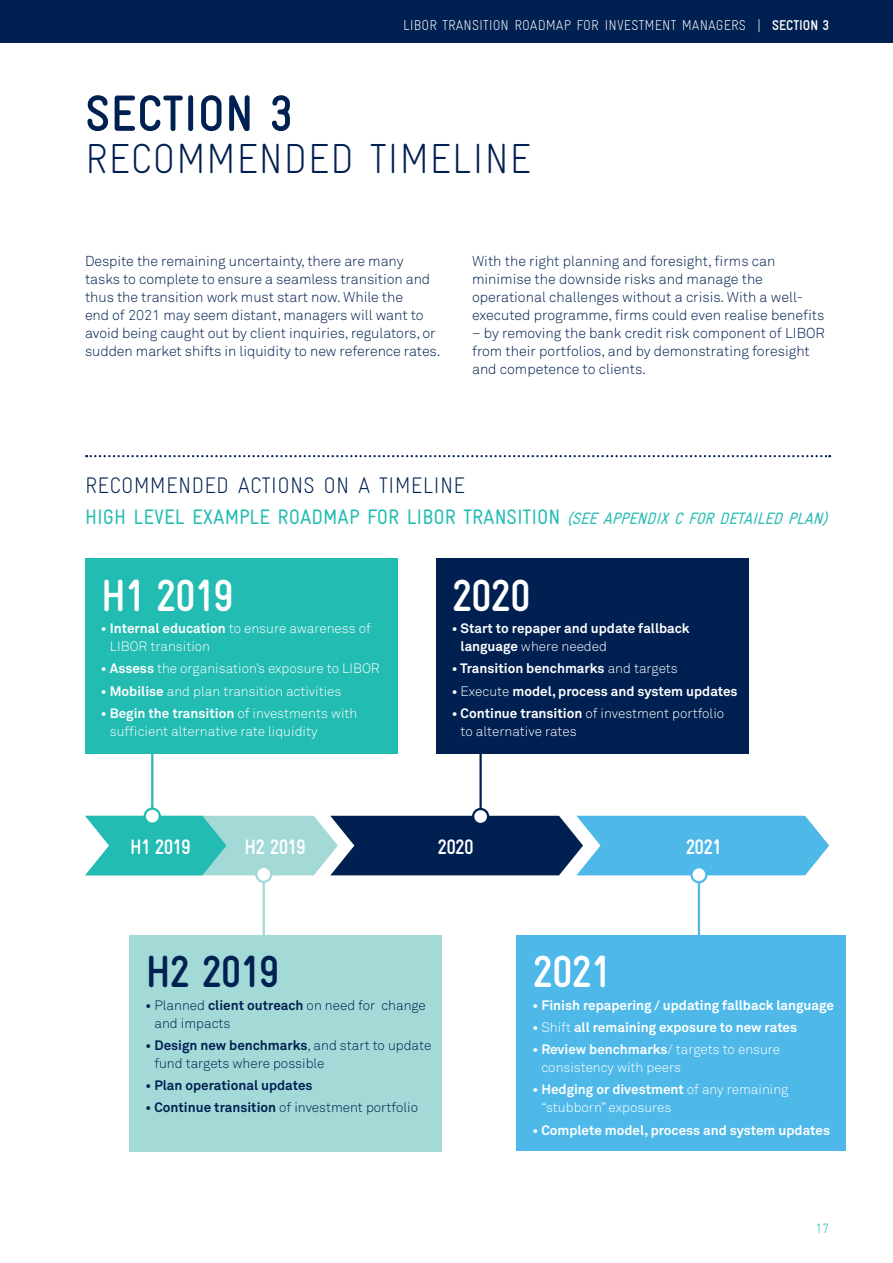
<style>
.page{position:relative;width:893px;height:1263px;background:#fff}
.page>*{position:absolute;margin:0;border:0;box-sizing:border-box;transform-origin:0 0}
.PAGEHEADER{font:700 51px "Gravur Condensed";letter-spacing:.01em;color:#002051}
.t1{font:700 45px "Gravur Condensed";letter-spacing:-.03em;color:#fff}
.t2{font:700 45px "Gravur Condensed";letter-spacing:-.03em;color:#002051}
.PAGEHEADER-2{font:300 42px "Gravur Condensed";letter-spacing:.01em;color:#002051}
.t3{font:300 22.5px "Gravur Condensed";letter-spacing:.01em;color:#002051}
.t4{font:21px "Gravur Condensed";color:#22bcb3}
.t5{font:700 21px "Gravur Condensed";letter-spacing:-.04em;color:#fff}
.t6{font:300 14.25px/18px "Akkurat Std";letter-spacing:-.005em;color:#002051}
.t7{font:300 14.25px "Gravur Condensed";color:#fff}
.t8{font:300 13.5px/18px "Akkurat Std";color:#fff}
.t9{font:700 13.5px/18px "Akkurat Std";color:#fff}
.t10{font:300 13.5px/18px "Akkurat Std";color:#002051}
.t11{font:700 13.5px "Akkurat Std";color:#002051}
.t12{font:300 13.5px "Gravur Condensed";color:#22bcb3}
.s1{font-weight:700}
.s2{font-style:italic;font-size:16.5px}
.s3{font-weight:300}
</style>
<div class="page">
<div style="left:0;top:0;width:893px;height:43px;background:#002051"></div>
<svg style="left:86px;top:455px;width:744px;height:2px"></svg>
<svg style="left:85px;top:816px;width:744px;height:59px;background:#4994b0"></svg>
<div style="left:85px;top:558px;width:313px;height:196px;background:#22bcb3"></div>
<div style="left:130px;top:935px;width:312px;height:216px;background:#a3d9d6"></div>
<div style="left:436px;top:558px;width:312px;height:196px;background:#002051"></div>
<div style="left:517px;top:935px;width:329px;height:216px;background:#4eb9e9"></div>
<hr style="left:151px;top:748px;width:2px;height:61px;background:#22bcb3">
<svg style="left:145px;top:809px;width:15px;height:15px"></svg>
<div style="left:144px;top:807px;width:17px;height:18px;border:2px solid #22bcb3;border-radius:50%"></div>
<hr style="left:263px;top:881px;width:2px;height:62px;background:#a3d9d6">
<div style="left:256px;top:867px;width:15px;height:15px;background:#fff;border-radius:50%"></div>
<div style="left:255px;top:866px;width:17px;height:17px;border:2px solid #a3d9d6;border-radius:50%"></div>
<hr style="left:698px;top:882px;width:2px;height:61px;background:#4eb9e9">
<div style="left:691px;top:867px;width:15px;height:15px;background:#fff;border-radius:50%"></div>
<div style="left:690px;top:866px;width:17px;height:17px;border:2px solid #4eb9e9;border-radius:50%"></div>
<hr style="left:479px;top:748px;width:3px;height:61px;background:#002051">
<div style="left:473px;top:809px;width:15px;height:15px;background:#fff;border-radius:50%"></div>
<div style="left:472px;top:808px;width:17px;height:17px;border:2px solid #002051;border-radius:50%"></div>
<p class="t7" style="left:403px;top:17px;width:428px">LIBOR TRANSITION ROADMAP FOR INVESTMENT MANAGERS | <span class="s1">SECTION 3</span></p>
<p class="PAGEHEADER" style="left:85px;top:85px;width:209px">SECTION 3</p>
<p class="PAGEHEADER-2" style="left:85px;top:134px;width:447px">RECOMMENDED TIMELINE</p>
<p class="t6" style="left:85px;top:252px;width:357px">Despite the remaining uncertainty, there are many tasks to complete to ensure a seamless transition and thus the transition work must start now. While the<br>end of 2021 may seem distant, managers will want to avoid being caught out by client inquiries, regulators, or sudden market shifts in liquidity to new reference rates.</p>
<p class="t6" style="left:472px;top:252px;width:354px">With the right planning and foresight, firms can minimise the downside risks and manage the operational challenges without a crisis. With a well&shy;executed programme, firms could even realise benefits</p>
<p class="t6" style="left:472px;top:324px;width:354px">– by removing the bank credit risk component of LIBOR from their portfolios, and by demonstrating foresight and competence to clients.</p>
<p class="t3" style="left:85px;top:473px;width:382px">RECOMMENDED ACTIONS ON A TIMELINE</p>
<p class="t4" style="left:85px;top:505px;width:749px">HIGH LEVEL EXAMPLE ROADMAP FOR LIBOR TRANSITION <span class="s2">(SEEAPPENDIXCFORDETAILEDPLAN)</span></p>
<p class="t1" style="left:101px;top:571px;width:134px">H1 2019</p>
<p class="t8" style="left:110px;top:619px;width:263px;text-indent:-9px"><span class="s1">• Internal education</span> to ensure awareness of<br>LIBOR transition</p>
<p class="t8" style="left:101px;top:660px;width:280px"><span class="s1">• Assess</span> the organisation’s exposure to LIBOR</p>
<p class="t8" style="left:101px;top:682px;width:242px"><span class="s1">• Mobilise</span> and plan transition activities</p>
<p class="t8" style="left:110px;top:704px;width:249px;text-indent:-9px"><span class="s1">• Begin the transition</span> of investments with sufficient alternative rate liquidity</p>
<p class="t1" style="left:452px;top:571px;width:80px">2020</p>
<p class="t9" style="left:461px;top:619px;width:231px;text-indent:-9px">• Start to repaper and update fallback language <span class="s3">where needed</span></p>
<p class="t9" style="left:452px;top:660px;width:228px">• Transition benchmarks <span class="s3">and targets</span></p>
<p class="t9" style="left:452px;top:682px;width:287px">• <span class="s3">Execute</span> model, process and system updates</p>
<p class="t8" style="left:461px;top:704px;width:265px;text-indent:-9px"><span class="s1">• Continue transition</span> of investment portfolio to alternative rates</p>
<p class="t5" style="left:130px;top:835px;width:62px">H1 2019</p>
<p class="t5" style="left:245px;top:835px;width:63px">H2 2019</p>
<p class="t5" style="left:438px;top:835px;width:38px">2020</p>
<p class="t5" style="left:686px;top:835px;width:37px">2021</p>
<p class="t2" style="left:146px;top:947px;width:135px">H2 2019</p>
<p class="t10" style="left:155px;top:996px;width:273px;text-indent:-9px"><span class="s1">•</span> Planned <span class="s1">client outreach</span> on need for change and impacts</p>
<p class="t10" style="left:154px;top:1036px;width:278px;text-indent:-9px"><span class="s1">• Design new benchmarks</span>, and start to update fund targets where possible</p>
<p class="t11" style="left:146px;top:1077px;width:168px">• Plan operational updates</p>
<p class="t10" style="left:146px;top:1099px;width:274px"><span class="s1">• Continue transition</span> of investment portfolio</p>
<p class="t1" style="left:533px;top:947px;width:80px">2021</p>
<p class="t9" style="left:533px;top:996px;width:303px">• Finish repapering / updating fallback language</p>
<p class="t9" style="left:533px;top:1018px;width:266px">• <span class="s3">Shift</span> all remaining exposure to new rates</p>
<p class="t8" style="left:541px;top:1040px;width:240px;text-indent:-9px"><span class="s1">• Review benchmarks</span>/ targets to ensure consistency with peers</p>
<p class="t8" style="left:541px;top:1081px;width:249px;text-indent:-9px"><span class="s1">• Hedging or divestment</span> of any remaining “stubborn” exposures</p>
<p class="t9" style="left:533px;top:1121px;width:299px">• Complete model, process and system updates</p>
<p class="t12" style="left:815px;top:1220px;width:15px">17</p>
</div>
